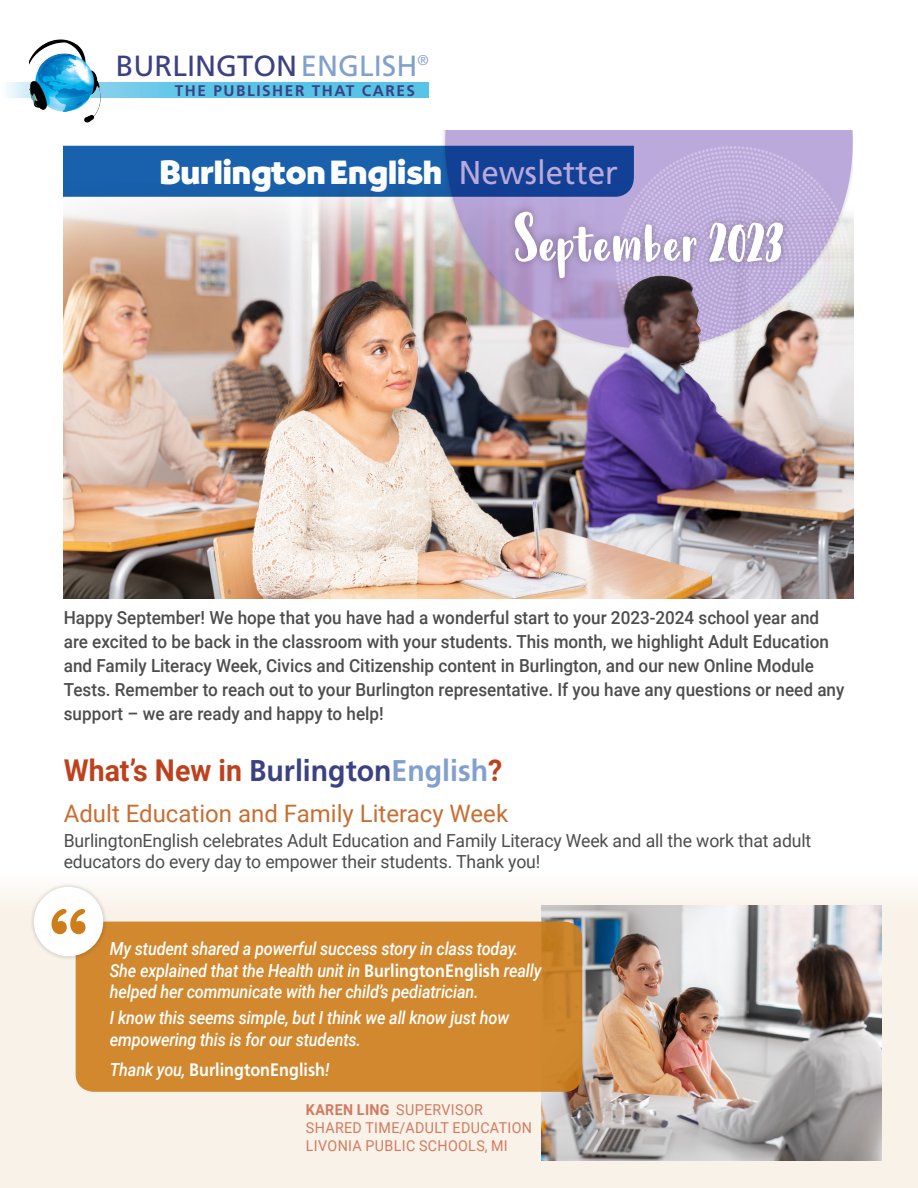
<style>
.page{position:relative;width:918px;height:1188px;background:#fff}
.page>*{position:absolute;margin:0;border:0;box-sizing:border-box;transform-origin:0 0}
.t1{font:33px "Cg Bernhardt Bd";color:#fff}
.t2{font:700 30px "Roboto";color:#be411e;scale:.95 1}
.t3{font:29.1px "Frutiger";color:#3c4182}
.t4{font:24px "Roboto";color:#c86e32}
.t5{font:500 18px/24px "Roboto";color:#4d4d4d;scale:.95 1}
.t6{font:italic 500 18px/21.6px "Roboto";letter-spacing:-.01em;color:#fff;scale:.9 1}
.t7{font:18px/21px "Roboto";letter-spacing:-.01em;color:#4d4d4d}
.t8{font:700 18px "Frutiger";color:#fff;scale:.9 1}
.t9{font:700 15.45px "Frutiger";letter-spacing:.1em;color:#3c4182}
.t10{font:15px/18px "Roboto";letter-spacing:.025em;color:#d27a61;scale:.95 1}
.s1{color:#82a0cd}
.s2{font-family:"Frutiger"}
.s3{font-family:"Frutiger";color:#3c4182}
.s4{font-family:"Frutiger";color:#82a0cd}
.s5{font-family:"Frutiger";font-weight:700;font-style:normal}
.s6{font-family:"Roboto";font-weight:500;font-style:italic}
.s7{font-weight:700}
</style>
<div class="page">
<div style="left:0;top:874px;width:918px;height:314px;background:#f9f2e8"></div>
<img style="left:541px;top:905px;width:341px;height:255px">
<img style="left:64px;top:353px;width:789px;height:245px">
<svg style="left:445px;top:130px;width:408px;height:219px;background:#beaddb"></svg>
<svg style="left:7px;top:82px;width:422px;height:16px;background:#66c8e8"></svg>
<img style="left:29px;top:39px;width:80px;height:84px">
<img style="left:64px;top:146px;width:786px;height:235px">
<img style="left:466px;top:271px;width:359px;height:146px">
<div style="left:76px;top:922px;width:506px;height:170px;background:#d1882e;border-radius:18px"></div>
<div style="left:29px;top:882px;width:79px;height:79px;background:#000;opacity:.2"></div>
<div style="left:34px;top:887px;width:69px;height:69px;background:#fff;border-radius:50%"></div>
<svg style="left:52px;top:909px;width:34px;height:25px"></svg>
<p class="t3" style="left:116px;top:49px;width:315px">BURLINGTON<span class="s1">ENGLISH</span><sup>®</sup></p>
<p class="t9" style="left:175px;top:82px;width:242px">THE PUBLISHER THAT CARES</p>
<h1 class="t1" style="left:159px;top:152px;width:459px">BurlingtonEnglish <span class="s2">Newsletter</span></h1>
<p class="t5" style="left:64px;top:605px;width:823px">Happy September! We hope that you have had a wonderful start to your 2023-2024 school year and are excited to be back in the classroom with your students. This month, we highlight Adult Education and Family Literacy Week, Civics and Citizenship content in Burlington, and our new Online Module Tests. Remember to reach out to your Burlington representative. If you have any questions or need any support – we are ready and happy to help!</p>
<p class="t2" style="left:64px;top:749px;width:463px">What’s New in <span class="s3">Burlington</span><span class="s4">English</span>?</p>
<p class="t4" style="left:64px;top:796px;width:446px">Adult Education and Family Literacy Week</p>
<p class="t7" style="left:64px;top:829px;width:749px">BurlingtonEnglish celebrates Adult Education and Family Literacy Week and all the work that adult educators do every day to empower their students. Thank you!</p>
<p class="t6" style="left:110px;top:937px;width:481px">My student shared a powerful success story in class today.<br>She explained that the Health unit in <span class="s5">BurlingtonEnglish</span> really helped her communicate with her child’s pediatrician.</p>
<p class="t6" style="left:110px;top:1006px;width:445px">I know this seems simple, but I think we all know just how empowering this is for our students.</p>
<p class="t8" style="left:110px;top:1059px;width:245px"><span class="s6">Thank you,</span> BurlingtonEnglish<span class="s6">!</span></p>
<p class="t10" style="left:306px;top:1100px;width:240px"><span class="s7">KAREN LING</span> SUPERVISOR<br>SHARED TIME/ADULT EDUCATION<br>LIVONIA PUBLIC SCHOOLS, MI</p>
</div>
